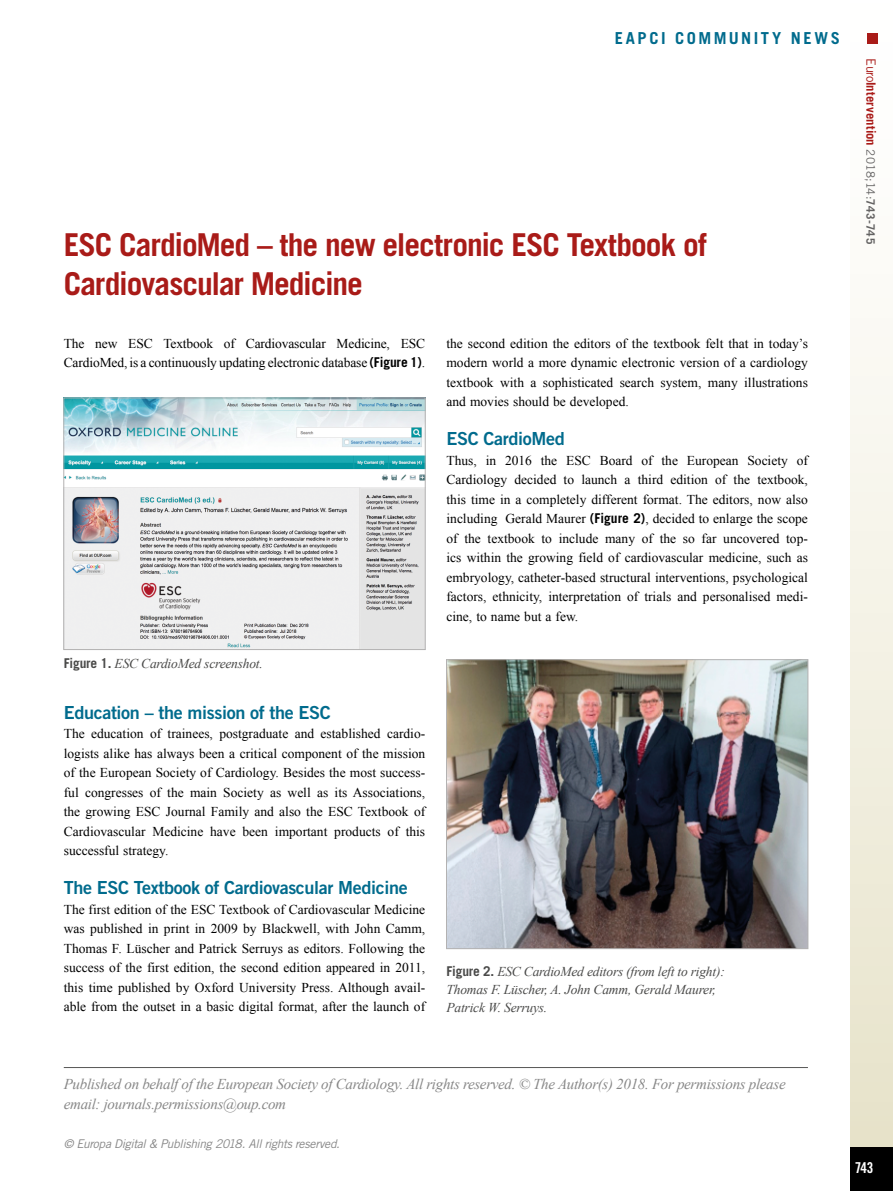
<style>
.page{position:relative;width:893px;height:1191px;background:#fff}
.page>*{position:absolute;margin:0;border:0;box-sizing:border-box;transform-origin:0 0}
.t1{font:700 31.5px/39px "Trade Gothic LT Std";letter-spacing:-.035em;color:#a91b18}
.t2{font:18px "Trade Gothic LT Std Bd 2";letter-spacing:-.02em;color:#006b8d}
.t3{font:700 16.5px "Trade Gothic LT Std";letter-spacing:.15em;color:#006b8d}
.t4{font:italic 15px/19.5px "Times New Roman";letter-spacing:-.02em;color:#878787}
.t5{font:15px "Trade Gothic LT Std Bd Cn 20";color:#fff}
.t6{font:13.5px/19.5px "Times New Roman";color:#000;text-align:justify}
.t7{font:italic 13.5px/18px "Times New Roman";letter-spacing:-.015em;color:#4a4a49}
.t8{font:700 12.75px "Trade Gothic LT Std";letter-spacing:.005em;color:#a91b18}
.t9{font:italic 12px "Trade Gothic LT Std";letter-spacing:-.03em;color:#878787}
.s1{font-family:"Trade Gothic LT Std";font-weight:700}
.s2{font-family:"Trade Gothic LT Std";font-weight:700;font-style:normal}
.s3{font-weight:400}
.s4{font-weight:400;font-size:11.7px;color:#646363}
.s5{font-size:11.7px;color:#646363}
</style>
<div class="page">
<div style="left:850px;top:0;width:43px;height:1191px;background:linear-gradient(to bottom,#fff,#e7e2c9)"></div>
<div style="left:850px;top:1147px;width:43px;height:44px;background:#000"></div>
<div style="left:867px;top:34px;width:11px;height:10px;background:#a91b18"></div>
<img style="left:65px;top:399px;width:359px;height:249px">
<div style="left:63px;top:397px;width:363px;height:253px;border:1px solid #b3b2b2"></div>
<img style="left:448px;top:661px;width:358px;height:286px">
<div style="left:446px;top:659px;width:362px;height:290px;border:1px solid #b3b2b2"></div>
<hr style="left:64px;top:1067px;width:744px;height:1px;background:#575756">
<p class="t3" style="left:615px;top:28px;width:227px">EAPCI COMMUNITY NEWS</p>
<h1 class="t1" style="left:64px;top:225px;width:645px">ESC CardioMed – the new electronic ESC Textbook of<br>Cardiovascular Medicine</h1>
<p class="t6" style="left:64px;top:333px;width:363px">The new ESC Textbook of Cardiovascular Medicine, ESC<br>CardioMed, is a continuously updating electronic database <span class="s1">(Figure 1)</span>.</p>
<p class="t7" style="left:64px;top:654px;width:201px"><span class="s2">Figure 1.</span> ESC CardioMed screenshot.</p>
<h2 class="t2" style="left:64px;top:701px;width:269px">Education – the mission of the ESC</h2>
<p class="t6" style="left:64px;top:723px;width:363px">The education of trainees, postgraduate and established cardio&shy;logists alike has always been a critical component of the mission of the European Society of Cardiology. Besides the most success&shy;ful congresses of the main Society as well as its Associations, the growing ESC Journal Family and also the ESC Textbook of Cardiovascular Medicine have been important products of this successful strategy.</p>
<h2 class="t2" style="left:64px;top:876px;width:346px">The ESC Textbook of Cardiovascular Medicine</h2>
<p class="t6" style="left:64px;top:899px;width:363px">The first edition of the ESC Textbook of Cardiovascular Medicine was published in print in 2009 by Blackwell, with John Camm, Thomas F. Lüscher and Patrick Serruys as editors. Following the success of the first edition, the second edition appeared in 2011, this time published by Oxford University Press. Although avail&shy;able from the outset in a basic digital format, after the launch of</p>
<p class="t6" style="left:446px;top:333px;width:363px">the second edition the editors of the textbook felt that in today’s modern world a more dynamic electronic version of a cardiology textbook with a sophisticated search system, many illustrations and movies should be developed.</p>
<h2 class="t2" style="left:446px;top:428px;width:120px">ESC CardioMed</h2>
<p class="t6" style="left:446px;top:450px;width:363px">Thus, in 2016 the ESC Board of the European Society of Cardiology decided to launch a third edition of the textbook, this time in a completely different format. The editors, now also including Gerald Maurer <span class="s1">(Figure 2)</span>, decided to enlarge the scope of the textbook to include many of the so far uncovered top&shy;ics within the growing field of cardiovascular medicine, such as embryology, catheter-based structural interventions, psychological factors, ethnicity, interpretation of trials and personalised medi&shy;cine, to name but a few.</p>
<p class="t7" style="left:446px;top:961px;width:280px"><span class="s2">Figure 2.</span> ESC CardioMed editors (from left to right):<br>Thomas F. Lüscher, A. John Camm, Gerald Maurer,<br>Patrick W. Serruys.</p>
<p class="t8" style="left:879px;top:58px;width:187px;rotate:90deg"><span class="s3">Euro</span>Intervention <span class="s4">2018;14:</span><span class="s5">743-745</span></p>
<p class="t4" style="left:64px;top:1074px;width:723px">Published on behalf of the European Society of Cardiology. All rights reserved. © The Author(s) 2018. For permissions please email: journals.permissions@oup.com</p>
<p class="t9" style="left:64px;top:1137px;width:278px">© Europa Digital &amp; Publishing 2018. All rights reserved.</p>
<p class="t5" style="left:855px;top:1158px;width:20px">743</p>
</div>
